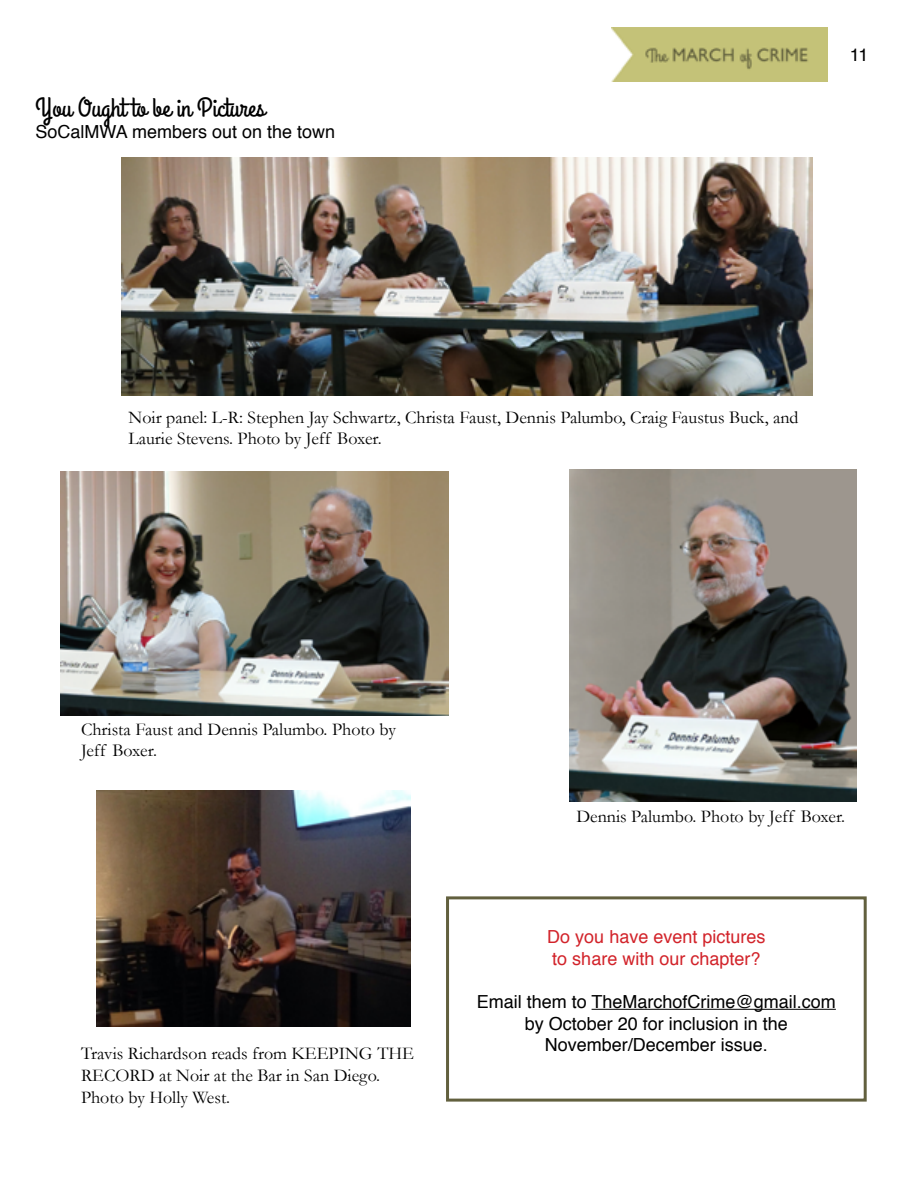
<style>
.page{position:relative;width:918px;height:1188px;background:#fff}
.page>*{position:absolute;margin:0;border:0;box-sizing:border-box;transform-origin:0 0}
.t1{font:27px "Grand Hotel";color:#000}
.t2{font:18px/21.6px "Garamond";color:#000}
.t3{font:18px/21.6px "Helvetica";color:#000;text-align:center}
.t4{font:18px/21.6px "Helvetica";color:#d2232a}
</style>
<div class="page">
<img style="left:612px;top:27px;width:216px;height:54px">
<hr style="left:592px;top:1009px;width:244px;height:1px;background:#000">
<div style="left:446px;top:896px;width:421px;height:206px;border:3px solid #62603e"></div>
<img style="left:60px;top:472px;width:389px;height:243px">
<img style="left:122px;top:158px;width:691px;height:238px">
<img style="left:569px;top:470px;width:288px;height:332px">
<img style="left:96px;top:790px;width:315px;height:236px">
<h1 class="t1" style="left:36px;top:91px;width:231px">You Ought to be in Pictures</h1>
<p class="t3" style="left:36px;top:121px;width:301px">SoCalMWA members out on the town</p>
<p class="t3" style="left:850px;top:45px;width:20px">11</p>
<p class="t2" style="left:129px;top:406px;width:672px">Noir panel: L-R: Stephen Jay Schwartz, Christa Faust, Dennis Palumbo, Craig Faustus Buck, and<br>Laurie Stevens. Photo by Jeff Boxer.</p>
<p class="t2" style="left:81px;top:718px;width:316px">Christa Faust and Dennis Palumbo. Photo by<br>Jeff Boxer.</p>
<p class="t2" style="left:81px;top:1043px;width:334px">Travis Richardson reads from KEEPING THE<br>RECORD at Noir at the Bar in San Diego.<br>Photo by Holly West.</p>
<p class="t2" style="left:576px;top:805px;width:270px">Dennis Palumbo. Photo by Jeff Boxer.</p>
<p class="t4" style="left:547px;top:927px;width:220px">Do you have event pictures to share with our chapter?</p>
<p class="t3" style="left:477px;top:991px;width:361px">Email them to TheMarchofCrime@gmail.com by October 20 for inclusion in the<br>November/December issue.</p>
</div>
